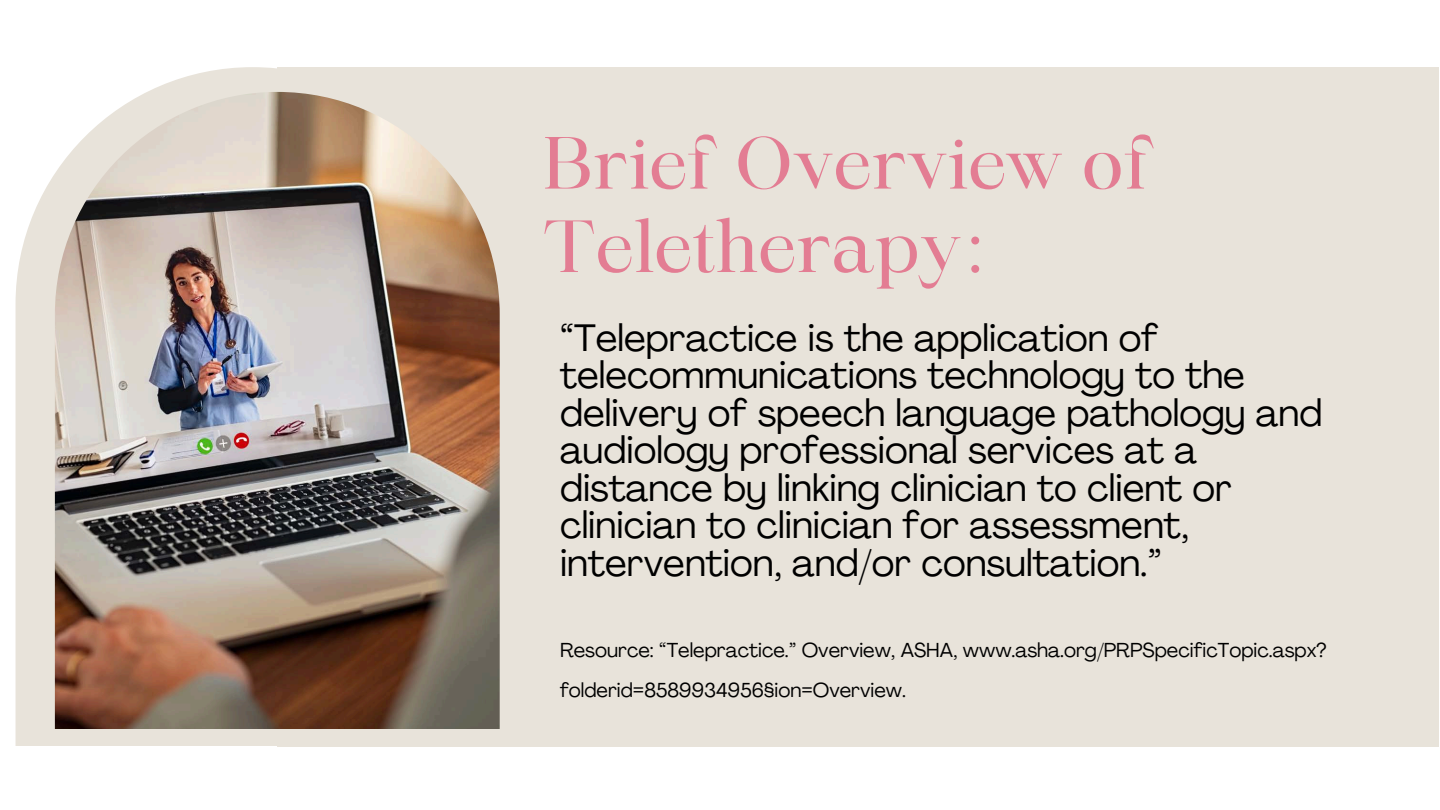
<style>
.page{position:relative;width:1440px;height:810px;background:#fff}
.page>*{position:absolute;margin:0;border:0;box-sizing:border-box;transform-origin:0 0}
.t1{font:70.7px/83.4px "Maharlika";color:#e37d93}
.t2{font:37.8px/37.5px "Agrandir";color:#000}
.t3{font:20px/39.8px "Agrandir";color:#000}
</style>
<div class="page">
<div style="left:277px;top:67px;width:1162px;height:679px;background:#e8e3da"></div>
<svg style="left:16px;top:67px;width:261px;height:679px;fill:#e8e3da"></svg>
<img style="left:55px;top:92px;width:445px;height:637px">
<h2 class="t1" style="left:543px;top:128px;width:610px">Brief Overview of<br>Teletherapy:</h2>
<p class="t2" style="left:560px;top:323px;width:764px">“Telepractice is the application of telecommunications technology to the delivery of speech language pathology and audiology professional services at a distance by linking clinician to client or clinician to clinician for assessment, intervention, and/or consultation.”</p>
<p class="t3" style="left:560px;top:632px;width:768px">Resource: “Telepractice.” Overview, ASHA, www.asha.org/PRPSpecificTopic.aspx? folderid=8589934956§ion=Overview.</p>
</div>
